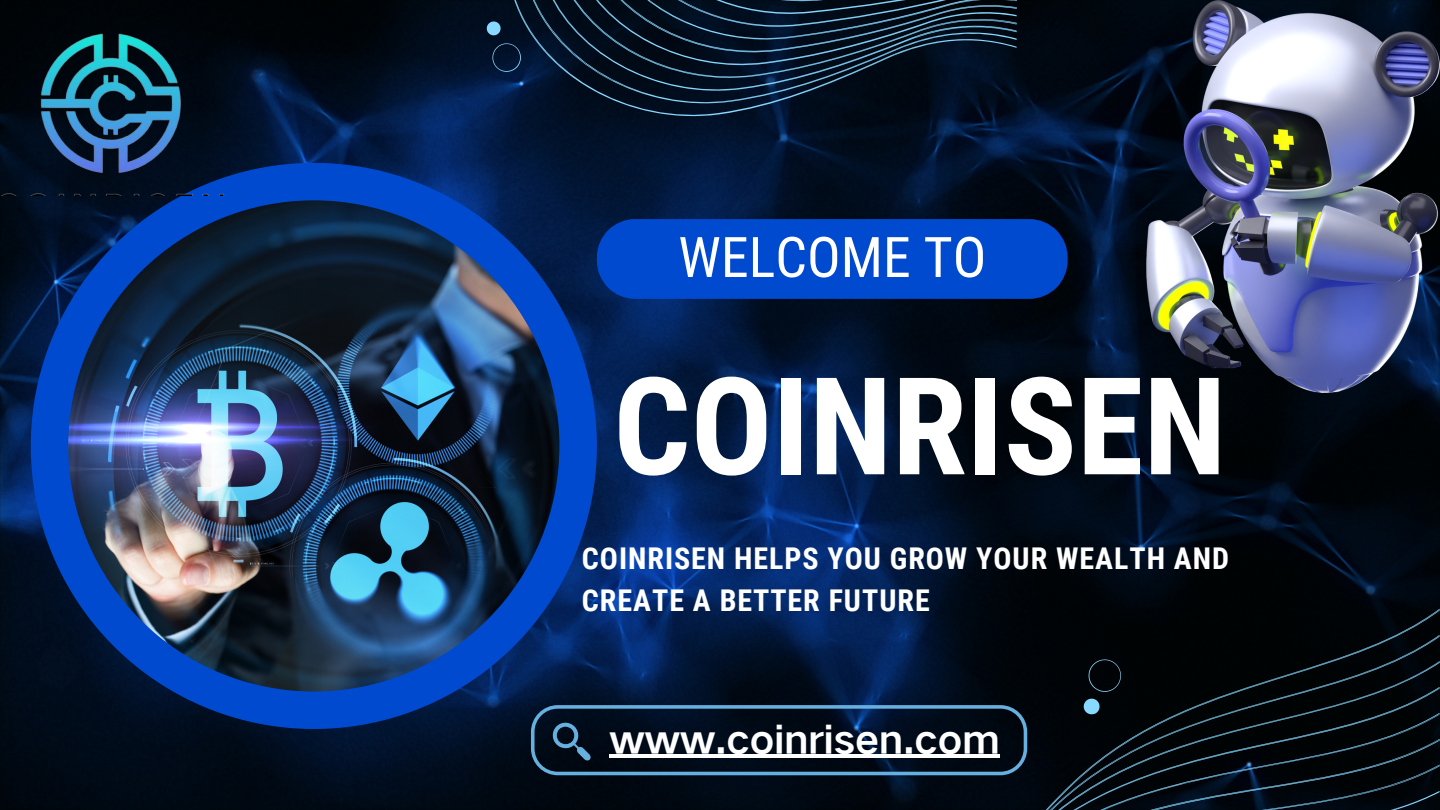
<style>
.page{position:relative;width:1440px;height:810px;background:#fff}
.page>*{position:absolute;margin:0;border:0;box-sizing:border-box;transform-origin:0 0}
.t1{font:700 135.5px "Roboto Condensed";color:#fff}
.t2{font:56px "Roboto Condensed";color:#fff}
.t3{font:38px "Hello Font ID Dian Hei GEJ";color:#fff}
.t4{font:700 30px/42px "Roboto Condensed";letter-spacing:.035em;color:#fff}
</style>
<div class="page">
<img style="left:0;top:0;width:1440px;height:810px">
<svg style="left:31px;top:163px;width:566px;height:566px;background:#012b75"></svg>
<img style="left:68px;top:200px;width:491px;height:492px">
<svg style="left:863px;top:609px;width:577px;height:201px;background:#050e16"></svg>
<img style="left:1147px;top:0;width:293px;height:392px">
<svg style="left:441px;top:0;width:575px;height:126px;background:#0a1d31"></svg>
<div style="left:597px;top:219px;width:471px;height:80px;background:#004acf"></div>
<svg style="left:531px;top:705px;width:496px;height:70px;background:#0d1f32"></svg>
<img style="left:0;top:0;width:271px;height:196px">
<hr style="left:609px;top:754px;width:391px;height:4px;background:#fff">
<p class="t2" style="left:678px;top:225px;width:310px">WELCOME TO</p>
<p class="t1" style="left:613px;top:349px;width:614px">COINRISEN</p>
<p class="t4" style="left:582px;top:538px;width:649px">COINRISEN HELPS YOU GROW YOUR WEALTH AND<br>CREATE A BETTER FUTURE</p>
<p class="t3" style="left:609px;top:714px;width:392px">www.coinrisen.com</p>
</div>
